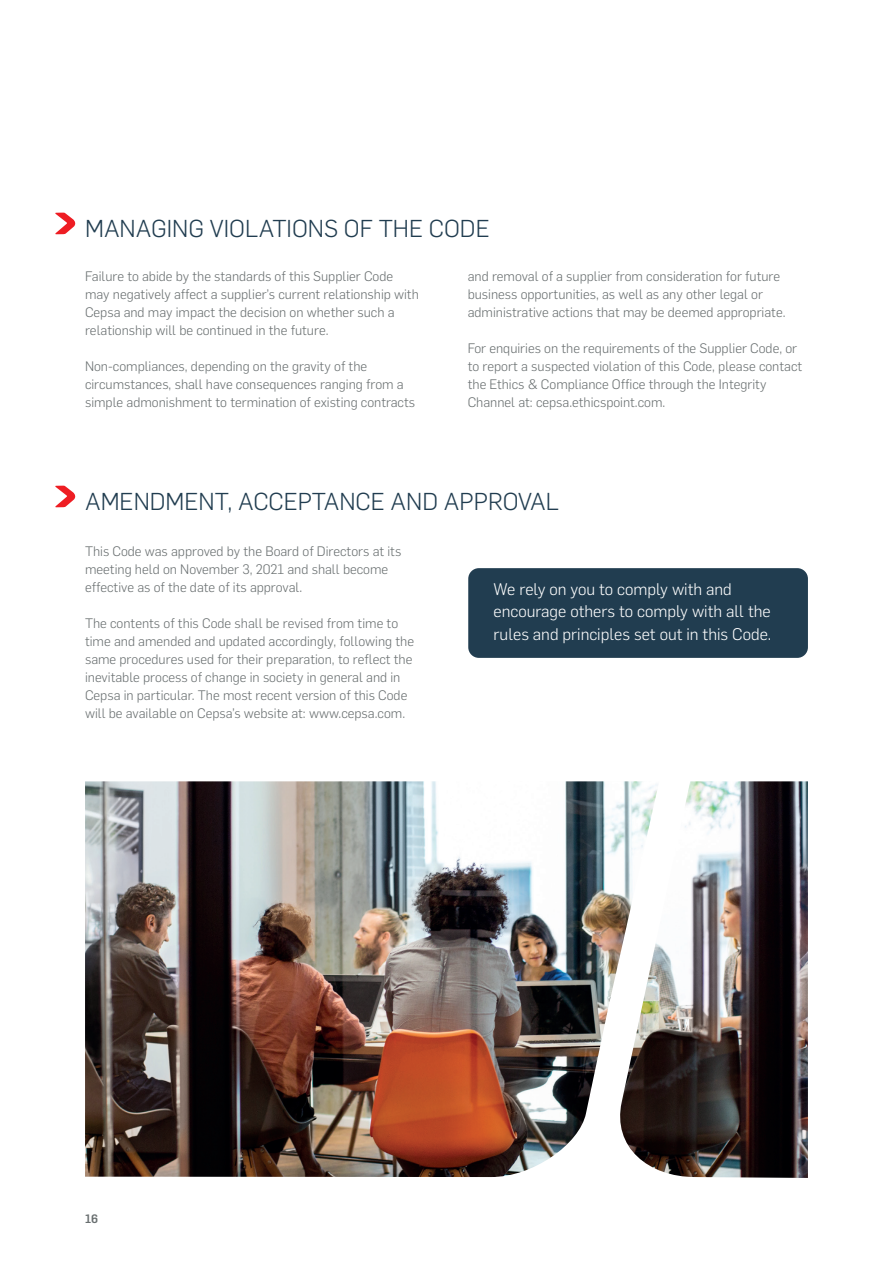
<style>
.page{position:relative;width:893px;height:1263px;background:#fff}
.page>*{position:absolute;margin:0;border:0;box-sizing:border-box;transform-origin:0 0}
.t1{font:300 24px "Flama";color:#213d50}
.t2{font:300 16.5px/22.5px "Flama";color:#fff}
.t3{font:300 13.5px/18px "Flama";color:#696f70}
.t4{font:500 12px "Flama";color:#696f70}
</style>
<div class="page">
<svg style="left:55px;top:213px;width:21px;height:21px"></svg>
<svg style="left:55px;top:486px;width:21px;height:21px"></svg>
<div style="left:468px;top:568px;width:340px;height:90px;background:#213d50;border-radius:11px"></div>
<img style="left:85px;top:781px;width:527px;height:396px">
<svg style="left:612px;top:803px;width:6px;height:187px"></svg>
<img style="left:618px;top:781px;width:190px;height:397px">
<h1 class="t1" style="left:85px;top:212px;width:406px">MANAGING VIOLATIONS OF THE CODE</h1>
<p class="t3" style="left:85px;top:267px;width:335px">Failure to abide by the standards of this Supplier Code may negatively affect a supplier’s current relationship with Cepsa and may impact the decision on whether such a relationship will be continued in the future.</p>
<p class="t3" style="left:85px;top:357px;width:332px">Non-compliances, depending on the gravity of the circumstances, shall have consequences ranging from a simple admonishment to termination of existing contracts</p>
<p class="t3" style="left:468px;top:267px;width:319px">and removal of a supplier from consideration for future business opportunities, as well as any other legal or administrative actions that may be deemed appropriate.</p>
<p class="t3" style="left:468px;top:339px;width:336px">For enquiries on the requirements of the Supplier Code, or to report a suspected violation of this Code, please contact the Ethics &amp; Compliance Office through the Integrity Channel at: cepsa.ethicspoint.com.</p>
<h1 class="t1" style="left:85px;top:485px;width:476px">AMENDMENT, ACCEPTANCE AND APPROVAL</h1>
<p class="t3" style="left:85px;top:542px;width:318px">This Code was approved by the Board of Directors at its meeting held on November 3, 2021 and shall become effective as of the date of its approval.</p>
<p class="t3" style="left:85px;top:614px;width:330px">The contents of this Code shall be revised from time to time and amended and updated accordingly, following the same procedures used for their preparation, to reflect the inevitable process of change in society in general and in Cepsa in particular. The most recent version of this Code will be available on Cepsa’s website at: www.cepsa.com.</p>
<p class="t2" style="left:494px;top:576px;width:279px">We rely on you to comply with and encourage others to comply with all the rules and principles set out in this Code.</p>
<p class="t4" style="left:85px;top:1210px;width:15px">16</p>
</div>
